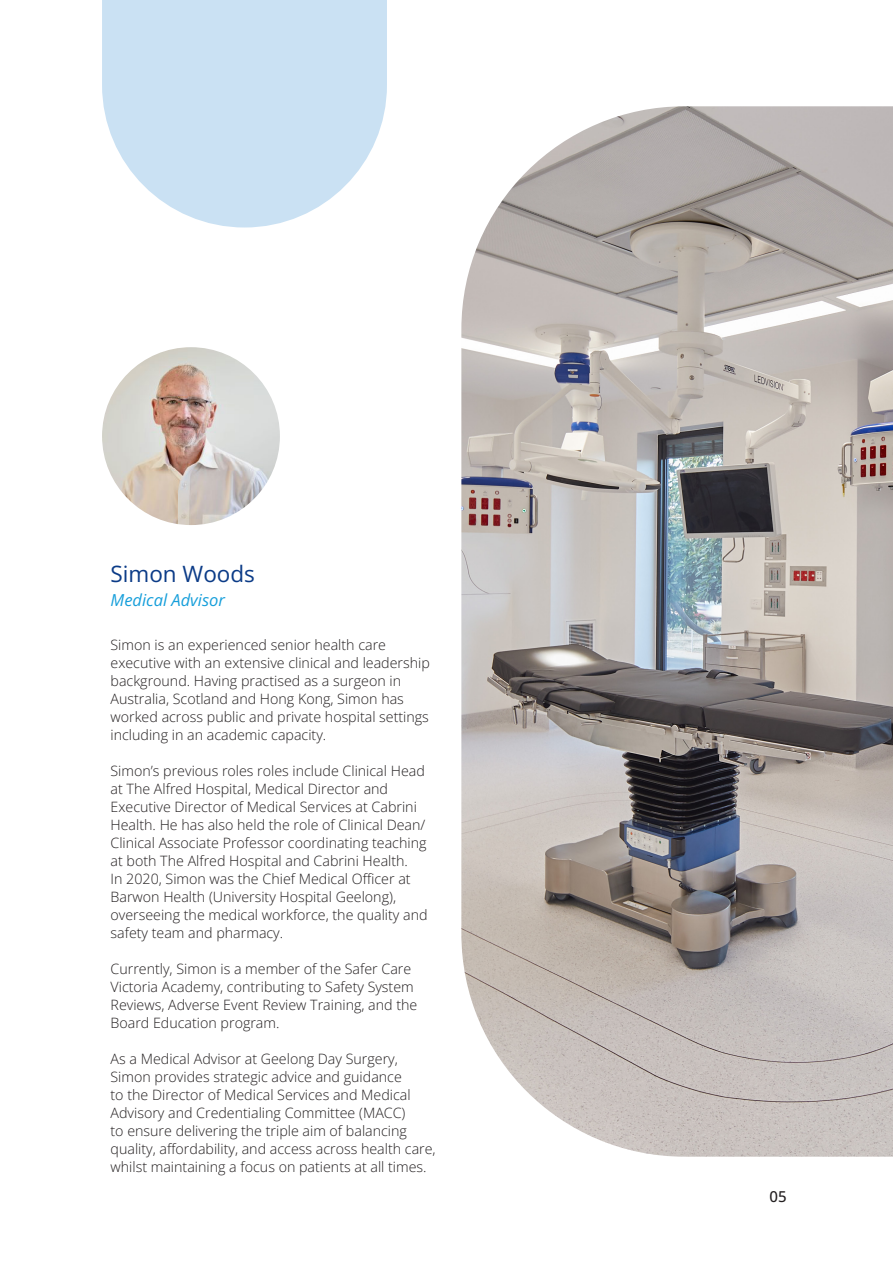
<style>
.page{position:relative;width:893px;height:1263px;background:#fff}
.page>*{position:absolute;margin:0;border:0;box-sizing:border-box;transform-origin:0 0}
.t1{font:22.5px "Open Sans";color:#0b3b87}
.t2{font:italic 16.5px "Open Sans";color:#159eda}
.t3{font:500 15px "Open Sans";color:#231f20}
.t4{font:300 14.25px/18px "Open Sans";color:#231f20}
</style>
<div class="page">
<img style="left:102px;top:347px;width:178px;height:178px;border-radius:89px">
<svg style="left:102px;top:0;width:285px;height:227px;fill:#cae1f3"></svg>
<img style="left:461px;top:106px;width:432px;height:1051px">
<p class="t1" style="left:111px;top:558px;width:146px">Simon Woods</p>
<p class="t2" style="left:111px;top:589px;width:116px">Medical Advisor</p>
<p class="t4" style="left:111px;top:635px;width:321px">Simon is an experienced senior health care executive with an extensive clinical and leadership background. Having practised as a surgeon in Australia, Scotland and Hong Kong, Simon has worked across public and private hospital settings including in an academic capacity.</p>
<p class="t4" style="left:111px;top:761px;width:318px">Simon’s previous roles roles include Clinical Head at The Alfred Hospital, Medical Director and Executive Director of Medical Services at Cabrini Health. He has also held the role of Clinical Dean/ Clinical Associate Professor coordinating teaching at both The Alfred Hospital and Cabrini Health.<br>In 2020, Simon was the Chief Medical Officer at Barwon Health (University Hospital Geelong), overseeing the medical workforce, the quality and safety team and pharmacy.</p>
<p class="t4" style="left:111px;top:959px;width:308px">Currently, Simon is a member of the Safer Care Victoria Academy, contributing to Safety System Reviews, Adverse Event Review Training, and the Board Education program.</p>
<p class="t4" style="left:111px;top:1049px;width:327px">As a Medical Advisor at Geelong Day Surgery, Simon provides strategic advice and guidance<br>to the Director of Medical Services and Medical Advisory and Credentialing Committee (MACC)<br>to ensure delivering the triple aim of balancing quality, affordability, and access across health care, whilst maintaining a focus on patients at all times.</p>
<p class="t3" style="left:769px;top:1187px;width:19px">05</p>
</div>
